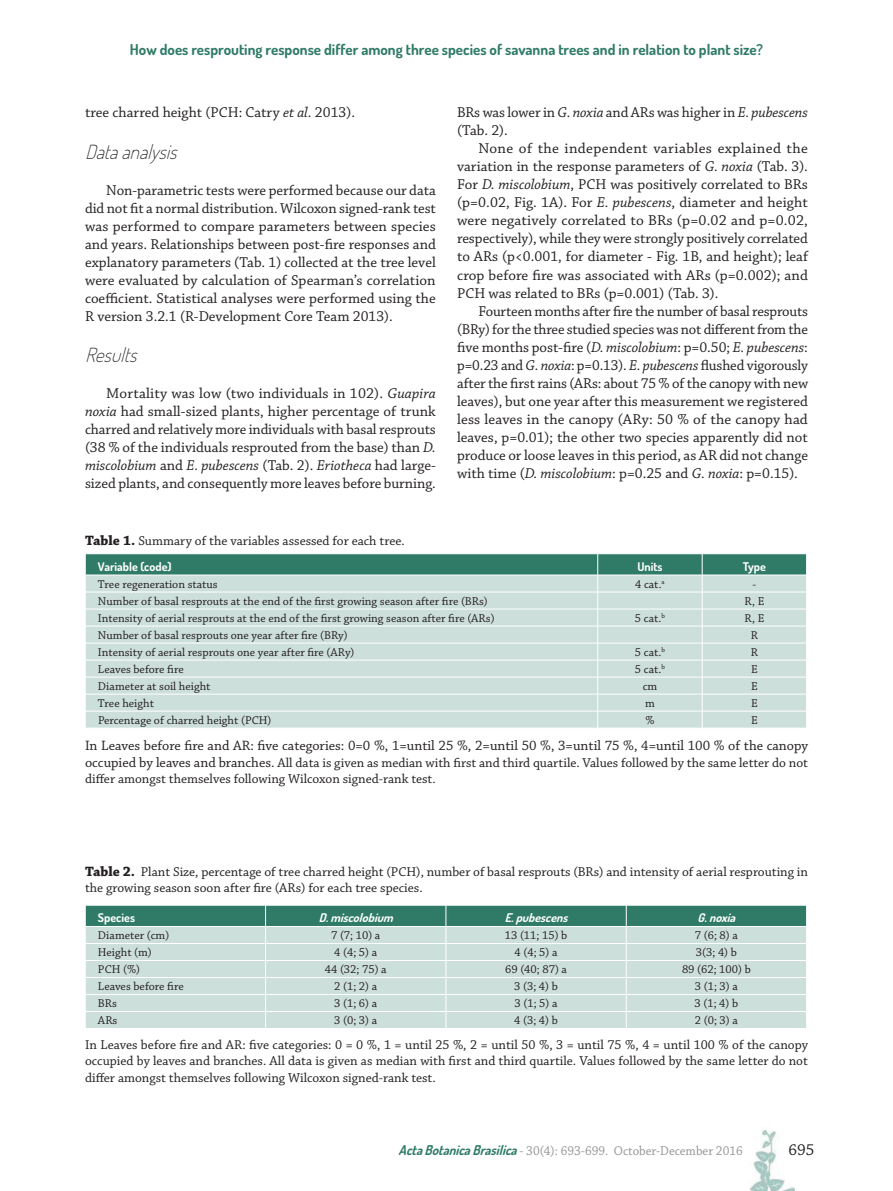
<style>
.page{position:relative;width:893px;height:1191px;background:#fff}
.page>*{position:absolute;margin:0;border:0;box-sizing:border-box;transform-origin:0 0}
.t1{font:italic 200 19.5px "Dosis";color:#231f20}
.t2{font:16.5px "Chaparral Pro";color:#231f20}
.t3{font:15px/18px "Chaparral Pro";color:#231f20;text-align:justify}
.t4{font:700 15px "Dosis";color:#2f7b67}
.t5{font:14.25px "Chaparral Pro";color:#231f20}
.t6{font:13.5px/16.2px "Chaparral Pro";color:#231f20}
.t7{font:13.5px "Chaparral Pro";color:#939598;scale:.95 1}
.t8{font:12px "Chaparral Pro";color:#231f20}
.t9{font:italic 700 12px "Dosis";color:#fff}
.t10{font:700 12px "Dosis";color:#fff}
.s1{font-style:italic}
.s2{font-weight:700;font-size:14.25px}
.s3{font-size:14.25px}
.s4{font-family:"Dosis";font-weight:700;font-style:italic;color:#2f7b67}
</style>
<div class="page">
<img style="left:749px;top:1130px;width:45px;height:61px">
<svg style="left:85px;top:554px;width:722px;height:174px;background:#bdd5cf"></svg>
<svg style="left:85px;top:905px;width:722px;height:123px;background:#b6d0ca"></svg>
<p class="t4" style="left:130px;top:40px;width:635px">How does resprouting response differ among three species of savanna trees and in relation to plant size?</p>
<p class="t3" style="left:85px;top:104px;width:271px">tree charred height (PCH: Catry <span class="s1">et al.</span> 2013).</p>
<h1 class="t1" style="left:85px;top:139px;width:100px">Dataanalysis</h1>
<p class="t3" style="left:85px;top:182px;width:352px;text-indent:21px">Non-parametric tests were performed because our data did not fit a normal distribution. Wilcoxon signed-rank test was performed to compare parameters between species and years. Relationships between post-fire responses and explanatory parameters (Tab. 1) collected at the tree level were evaluated by calculation of Spearman’s correlation coefficient. Statistical analyses were performed using the R version 3.2.1 (R-Development Core Team 2013).</p>
<h1 class="t1" style="left:85px;top:342px;width:59px">Results</h1>
<p class="t3" style="left:85px;top:385px;width:352px;text-indent:21px">Mortality was low (two individuals in 102). <span class="s1">Guapira noxia</span> had small-sized plants, higher percentage of trunk charred and relatively more individuals with basal resprouts (38 % of the individuals resprouted from the base) than <span class="s1">D. miscolobium</span> and <span class="s1">E. pubescens</span> (Tab. 2). <span class="s1">Eriotheca</span> had large&shy;sized plants, and consequently more leaves before burning.</p>
<p class="t3" style="left:457px;top:104px;width:352px">BRs was lower in <span class="s1">G. noxia</span> and ARs was higher in <span class="s1">E. pubescens </span>(Tab. 2).</p>
<p class="t3" style="left:457px;top:140px;width:352px;text-indent:21px">None of the independent variables explained the variation in the response parameters of <span class="s1">G. noxia</span> (Tab. 3).<br>For <span class="s1">D. miscolobium</span>, PCH was positively correlated to BRs (p=0.02, Fig. 1A). For <span class="s1">E. pubescens</span>, diameter and height were negatively correlated to BRs (p=0.02 and p=0.02, respectively), while they were strongly positively correlated to ARs (p&lt;0.001, for diameter - Fig. 1B, and height); leaf crop before fire was associated with ARs (p=0.002); and PCH was related to BRs (p=0.001) (Tab. 3).</p>
<p class="t3" style="left:457px;top:302px;width:352px;text-indent:21px">Fourteen months after fire the number of basal resprouts (BRy) for the three studied species was not different from the five months post-fire (<span class="s1">D. miscolobium</span>: p=0.50; <span class="s1">E. pubescens</span>: p=0.23 and <span class="s1">G. noxia</span>: p=0.13). <span class="s1">E. pubescens</span> flushed vigorously after the first rains (ARs: about 75 % of the canopy with new leaves), but one year after this measurement we registered less leaves in the canopy (ARy: 50 % of the canopy had leaves, p=0.01); the other two species apparently did not produce or loose leaves in this period, as AR did not change with time (<span class="s1">D. miscolobium</span>: p=0.25 and <span class="s1">G. noxia</span>: p=0.15).</p>
<p class="t6" style="left:85px;top:533px;width:321px"><span class="s2">Table 1.</span> Summary of the variables assessed for each tree.</p>
<p class="t10" style="left:98px;top:558px;width:75px">Variable (code)</p>
<p class="t10" style="left:637px;top:558px;width:27px">Units</p>
<p class="t10" style="left:743px;top:558px;width:25px">Type</p>
<p class="t8" style="left:98px;top:577px;width:121px">Tree regeneration status</p>
<p class="t8" style="left:635px;top:577px;width:31px">4 cat.<sup>a</sup></p>
<p class="t8" style="left:752px;top:577px;width:5px">-</p>
<p class="t8" style="left:98px;top:594px;width:391px">Number of basal resprouts at the end of the first growing season after fire (BRs)</p>
<p class="t8" style="left:744px;top:594px;width:21px">R, E</p>
<p class="t8" style="left:98px;top:611px;width:398px">Intensity of aerial resprouts at the end of the first growing season after fire (ARs)</p>
<p class="t8" style="left:635px;top:611px;width:32px">5 cat.<sup>b</sup></p>
<p class="t8" style="left:744px;top:611px;width:21px">R, E</p>
<p class="t8" style="left:98px;top:628px;width:251px">Number of basal resprouts one year after fire (BRy)</p>
<p class="t8" style="left:751px;top:628px;width:9px">R</p>
<p class="t8" style="left:98px;top:645px;width:258px">Intensity of aerial resprouts one year after fire (ARy)</p>
<p class="t8" style="left:635px;top:645px;width:32px">5 cat.<sup>b</sup></p>
<p class="t8" style="left:751px;top:645px;width:9px">R</p>
<p class="t8" style="left:98px;top:662px;width:87px">Leaves before fire</p>
<p class="t8" style="left:635px;top:662px;width:32px">5 cat.<sup>b</sup></p>
<p class="t8" style="left:751px;top:662px;width:8px">E</p>
<p class="t8" style="left:98px;top:679px;width:114px">Diameter at soil height</p>
<p class="t8" style="left:643px;top:679px;width:16px">cm</p>
<p class="t8" style="left:751px;top:679px;width:8px">E</p>
<p class="t8" style="left:98px;top:696px;width:57px">Tree height</p>
<p class="t8" style="left:645px;top:696px;width:11px">m</p>
<p class="t8" style="left:751px;top:696px;width:8px">E</p>
<p class="t8" style="left:98px;top:713px;width:175px">Percentage of charred height (PCH)</p>
<p class="t8" style="left:645px;top:713px;width:11px">%</p>
<p class="t8" style="left:751px;top:713px;width:8px">E</p>
<p class="t5" style="left:85px;top:737px;width:724px">In Leaves before fire and AR: five categories: 0=0 %, 1=until 25 %, 2=until 50 %, 3=until 75 %, 4=until 100 % of the canopy</p>
<p class="t6" style="left:85px;top:755px;width:724px"><span class="s3">occupied by leaves and branches.</span> All data is given as median with first and third quartile. Values followed by the same letter do not differ amongst themselves following Wilcoxon signed-rank test.</p>
<p class="t6" style="left:85px;top:863px;width:724px"><span class="s2">Table 2.</span> Plant Size, percentage of tree charred height (PCH), number of basal resprouts (BRs) and intensity of aerial resprouting in the growing season soon after fire (ARs) for each tree species.</p>
<p class="t10" style="left:98px;top:910px;width:39px">Species</p>
<p class="t9" style="left:319px;top:910px;width:79px">D.miscolobium</p>
<p class="t9" style="left:505px;top:910px;width:68px">E.pubescens</p>
<p class="t9" style="left:698px;top:910px;width:43px">G.noxia</p>
<p class="t8" style="left:98px;top:929px;width:73px">Diameter (cm)</p>
<p class="t8" style="left:331px;top:929px;width:51px">7 (7; 10) a</p>
<p class="t8" style="left:505px;top:929px;width:64px">13 (11; 15) b</p>
<p class="t8" style="left:695px;top:929px;width:45px">7 (6; 8) a</p>
<p class="t8" style="left:98px;top:946px;width:55px">Height (m)</p>
<p class="t8" style="left:334px;top:946px;width:45px">4 (4; 5) a</p>
<p class="t8" style="left:515px;top:946px;width:45px">4 (4; 5) a</p>
<p class="t8" style="left:696px;top:946px;width:43px">3(3; 4) b</p>
<p class="t8" style="left:98px;top:963px;width:44px">PCH (%)</p>
<p class="t8" style="left:325px;top:963px;width:63px">44 (32; 75) a</p>
<p class="t8" style="left:505px;top:963px;width:63px">69 (40; 87) a</p>
<p class="t8" style="left:682px;top:963px;width:70px">89 (62; 100) b</p>
<p class="t8" style="left:98px;top:980px;width:87px">Leaves before fire</p>
<p class="t8" style="left:334px;top:980px;width:45px">2 (1; 2) a</p>
<p class="t8" style="left:514px;top:980px;width:45px">3 (3; 4) b</p>
<p class="t8" style="left:695px;top:980px;width:45px">3 (1; 3) a</p>
<p class="t8" style="left:98px;top:997px;width:20px">BRs</p>
<p class="t8" style="left:334px;top:997px;width:45px">3 (1; 6) a</p>
<p class="t8" style="left:515px;top:997px;width:45px">3 (1; 5) a</p>
<p class="t8" style="left:695px;top:997px;width:45px">3 (1; 4) b</p>
<p class="t8" style="left:98px;top:1014px;width:21px">ARs</p>
<p class="t8" style="left:334px;top:1014px;width:45px">3 (0; 3) a</p>
<p class="t8" style="left:514px;top:1014px;width:45px">4 (3; 4) b</p>
<p class="t8" style="left:695px;top:1014px;width:45px">2 (0; 3) a</p>
<p class="t6" style="left:85px;top:1037px;width:724px;text-align:justify">In Leaves before fire and AR: five categories: 0 = 0 %, 1 = until 25 %, 2 = until 50 %, 3 = until 75 %, 4 = until 100 % of the canopy occupied by leaves and branches. All data is given as median with first and third quartile. Values followed by the same letter do not differ amongst themselves following Wilcoxon signed-rank test.</p>
<p class="t7" style="left:399px;top:1143px;width:364px"><span class="s4">ActaBotanicaBrasilica</span>- 30(4): 693-699. October-December 2016</p>
<p class="t2" style="left:788px;top:1141px;width:27px">695</p>
</div>
